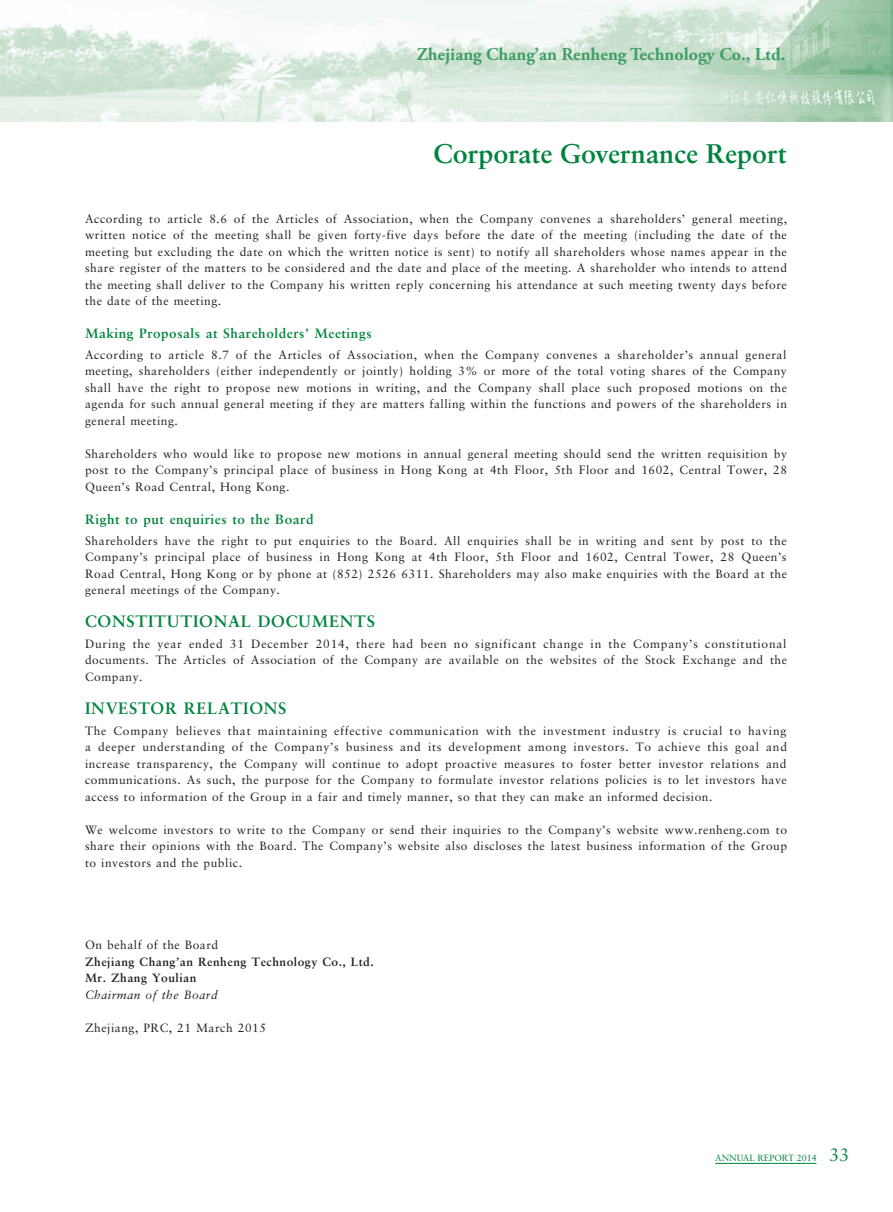
<style>
.page{position:relative;width:893px;height:1212px;background:#fff}
.page>*{position:absolute;margin:0;border:0;box-sizing:border-box;transform-origin:0 0}
.t1{font:700 27px "Sabon LT Std";color:#00843d}
.t2{font:700 18px "Adobe Garamond Pro";color:#419e66}
.t3{font:700 16.5px "Sabon LT Std";letter-spacing:.04em;color:#00843d}
.t4{font:700 13.5px "Sabon LT Std";letter-spacing:.04em;color:#00843d}
.t5{font:12px/16.5px "Sabon LT Std";letter-spacing:.04em;color:#231f20;text-align:justify}
.t6{font:700 12px/16.5px "Sabon LT Std";letter-spacing:.04em;color:#231f20}
.t7{font:9px "Sabon LT Std";color:#00843d}
.s1{font-weight:400}
.s2{font-weight:400;font-style:italic}
.s3{font-size:18px}
</style>
<div class="page">
<img style="left:0;top:0;width:893px;height:121px">
<hr style="left:715px;top:1163px;width:101px;height:1px;background:#00843d">
<h2 class="t2" style="left:417px;top:44px;width:370px">Zhejiang Chang’an Renheng Technology Co., Ltd.</h2>
<h1 class="t1" style="left:433px;top:137px;width:355px">Corporate Governance Report</h1>
<p class="t5" style="left:85px;top:210px;width:703px">According to article 8.6 of the Articles of Association, when the Company convenes a shareholders’ general meeting, written notice of the meeting shall be given forty-five days before the date of the meeting (including the date of the meeting but excluding the date on which the written notice is sent) to notify all shareholders whose names appear in the share register of the matters to be considered and the date and place of the meeting. A shareholder who intends to attend the meeting shall deliver to the Company his written reply concerning his attendance at such meeting twenty days before the date of the meeting.</p>
<p class="t4" style="left:85px;top:325px;width:288px">Making Proposals at Shareholders’ Meetings</p>
<p class="t5" style="left:85px;top:346px;width:703px">According to article 8.7 of the Articles of Association, when the Company convenes a shareholder’s annual general meeting, shareholders (either independently or jointly) holding 3% or more of the total voting shares of the Company shall have the right to propose new motions in writing, and the Company shall place such proposed motions on the agenda for such annual general meeting if they are matters falling within the functions and powers of the shareholders in general meeting.</p>
<p class="t5" style="left:85px;top:445px;width:703px">Shareholders who would like to propose new motions in annual general meeting should send the written requisition by post to the Company’s principal place of business in Hong Kong at 4th Floor, 5th Floor and 1602, Central Tower, 28<br>Queen’s Road Central, Hong Kong.</p>
<p class="t4" style="left:85px;top:511px;width:230px">Right to put enquiries to the Board</p>
<p class="t5" style="left:85px;top:532px;width:703px">Shareholders have the right to put enquiries to the Board. All enquiries shall be in writing and sent by post to the Company’s principal place of business in Hong Kong at 4th Floor, 5th Floor and 1602, Central Tower, 28 Queen’s Road Central, Hong Kong or by phone at (852) 2526 6311. Shareholders may also make enquiries with the Board at the general meetings of the Company.</p>
<p class="t3" style="left:85px;top:611px;width:292px">CONSTITUTIONAL DOCUMENTS</p>
<p class="t5" style="left:85px;top:635px;width:703px">During the year ended 31 December 2014, there had been no significant change in the Company’s constitutional documents. The Articles of Association of the Company are available on the websites of the Stock Exchange and the Company.</p>
<p class="t3" style="left:85px;top:698px;width:203px">INVESTOR RELATIONS</p>
<p class="t5" style="left:85px;top:722px;width:703px">The Company believes that maintaining effective communication with the investment industry is crucial to having a deeper understanding of the Company’s business and its development among investors. To achieve this goal and increase transparency, the Company will continue to adopt proactive measures to foster better investor relations and communications. As such, the purpose for the Company to formulate investor relations policies is to let investors have access to information of the Group in a fair and timely manner, so that they can make an informed decision.</p>
<p class="t5" style="left:85px;top:821px;width:703px">We welcome investors to write to the Company or send their inquiries to the Company’s website www.renheng.com to share their opinions with the Board. The Company’s website also discloses the latest business information of the Group to investors and the public.</p>
<p class="t6" style="left:85px;top:936px;width:290px"><span class="s1">On behalf of the Board<br></span>Zhejiang Chang’an Renheng Technology Co., Ltd.<br>Mr. Zhang Youlian<br><span class="s2">Chairman of the Board</span></p>
<p class="t5" style="left:85px;top:1019px;width:182px">Zhejiang, PRC, 21 March 2015</p>
<p class="t7" style="left:715px;top:1152px;width:135px">Annual Report 2014 <span class="s3">33</span></p>
</div>
